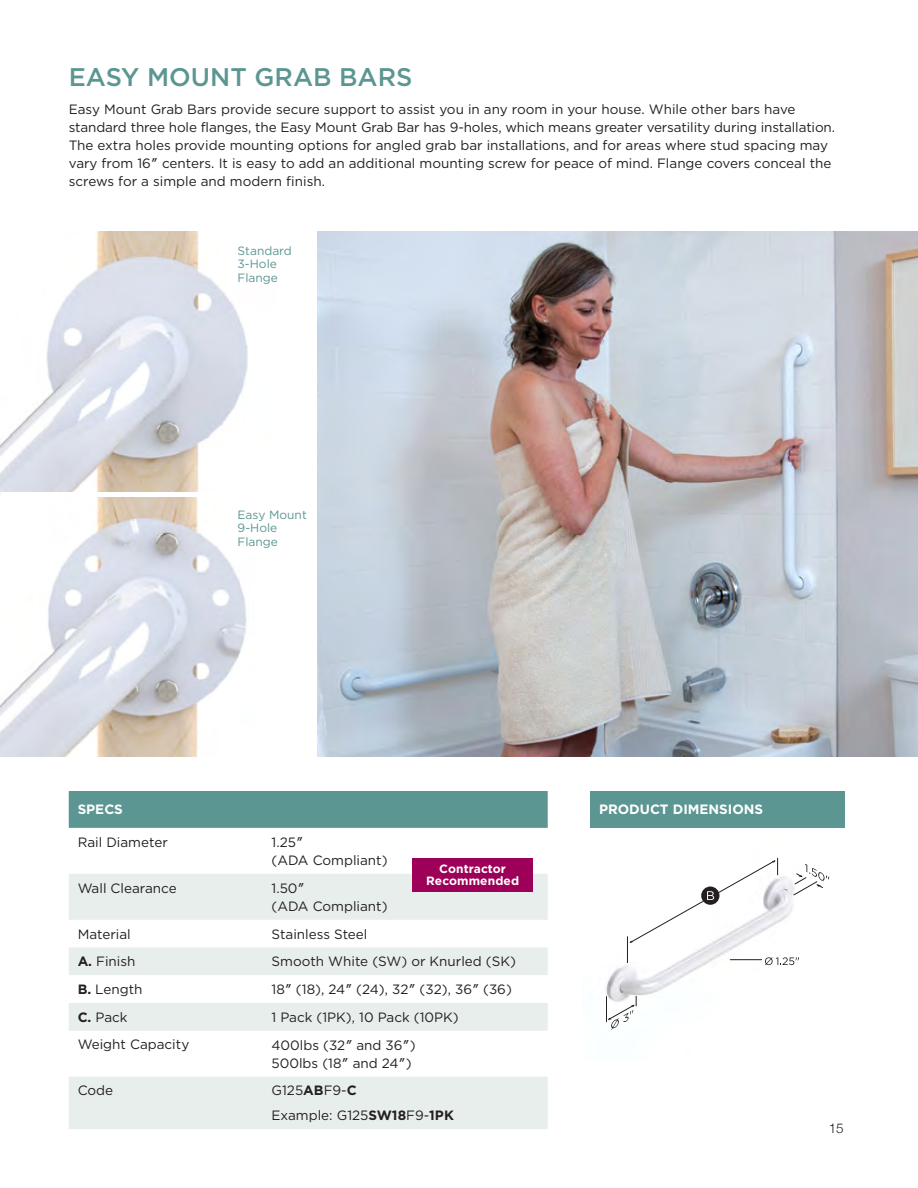
<style>
.page{position:relative;width:918px;height:1188px;background:#fff}
.page>*{position:absolute;margin:0;border:0;box-sizing:border-box;transform-origin:0 0}
.t1{font:500 25.5px "Gotham";color:#5b9692}
.t2{font:13.5px/18px "Gotham";color:#231f20}
.t3{font:700 13.5px "Gotham";color:#fff}
.t4{font:300 13.5px "Helvetica Neue";color:#231f20}
.t5{font:12px/13.5px "Gotham";color:#5b9692}
.t6{font:700 12px/12px "Gotham";letter-spacing:.01em;color:#fff;text-align:center}
.s1{font-family:"Helvetica"}
.s2{font-weight:700}
</style>
<div class="page">
<img style="left:606px;top:965px;width:186px;height:31px">
<div style="left:69px;top:791px;width:479px;height:37px;background:#5b9692"></div>
<svg style="left:69px;top:874px;width:479px;height:255px;fill:#e8eeec"></svg>
<div style="left:590px;top:791px;width:254px;height:37px;background:#5b9692"></div>
<div style="left:413px;top:858px;width:120px;height:33px;background:#9c0058"></div>
<svg style="left:627px;top:858px;width:202px;height:107px"></svg>
<hr style="left:730px;top:959px;width:32px;height:1px;background:#231f20">
<svg style="left:606px;top:996px;width:31px;height:34px"></svg>
<img style="left:0;top:232px;width:248px;height:259px">
<img style="left:0;top:497px;width:247px;height:259px">
<img style="left:318px;top:232px;width:600px;height:524px">
<h1 class="t1" style="left:69px;top:63px;width:345px">EASY MOUNT GRAB BARS</h1>
<p class="t2" style="left:69px;top:100px;width:768px">Easy Mount Grab Bars provide secure support to assist you in any room in your house. While other bars have standard three hole flanges, the Easy Mount Grab Bar has 9-holes, which means greater versatility during installation.<br>The extra holes provide mounting options for angled grab bar installations, and for areas where stud spacing may vary from 16<span class="s1">″</span> centers. It is easy to add an additional mounting screw for peace of mind. Flange covers conceal the screws for a simple and modern finish.</p>
<p class="t5" style="left:238px;top:244px;width:56px">Standard<br>3-Hole<br>Flange</p>
<p class="t5" style="left:238px;top:507px;width:71px">Easy Mount<br>9-Hole<br>Flange</p>
<p class="t3" style="left:78px;top:802px;width:47px">SPECS</p>
<p class="t2" style="left:78px;top:833px;width:92px">Rail Diameter</p>
<p class="t2" style="left:272px;top:833px;width:118px">1.25<span class="s1">″<br></span>(ADA Compliant)</p>
<p class="t2" style="left:78px;top:879px;width:101px">Wall Clearance</p>
<p class="t2" style="left:272px;top:879px;width:118px">1.50<span class="s1">″<br></span>(ADA Compliant)</p>
<p class="t2" style="left:78px;top:925px;width:55px">Material</p>
<p class="t2" style="left:272px;top:925px;width:97px">Stainless Steel</p>
<p class="t2" style="left:78px;top:952px;width:59px"><span class="s2">A.</span> Finish</p>
<p class="t2" style="left:272px;top:952px;width:246px">Smooth White (SW) or Knurled (SK)</p>
<p class="t2" style="left:78px;top:980px;width:66px"><span class="s2">B.</span> Length</p>
<p class="t2" style="left:272px;top:980px;width:242px">18<span class="s1">″</span> (18), 24<span class="s1">″</span> (24), 32<span class="s1">″</span> (32), 36<span class="s1">″</span> (36)</p>
<p class="t2" style="left:78px;top:1008px;width:51px"><span class="s2">C.</span> Pack</p>
<p class="t2" style="left:272px;top:1008px;width:189px">1 Pack (1PK), 10 Pack (10PK)</p>
<p class="t2" style="left:78px;top:1035px;width:113px">Weight Capacity</p>
<p class="t2" style="left:272px;top:1036px;width:146px">400lbs (32<span class="s1">″</span> and 36<span class="s1">″</span>)<br>500lbs (18<span class="s1">″</span> and 24<span class="s1">″</span>)</p>
<p class="t2" style="left:78px;top:1081px;width:37px">Code</p>
<p class="t2" style="left:272px;top:1078px;width:184px;line-height:24.8px">G125<span class="s2">AB</span>F9-<span class="s2">C<br></span>Example: G125<span class="s2">SW18</span>F9-<span class="s2">1PK</span></p>
<p class="t6" style="left:426px;top:862px;width:94px">Contractor<br>Recommended</p>
<p class="t3" style="left:599px;top:802px;width:166px">PRODUCT DIMENSIONS</p>
<p class="t4" style="left:829px;top:1120px;width:17px">15</p>
</div>
